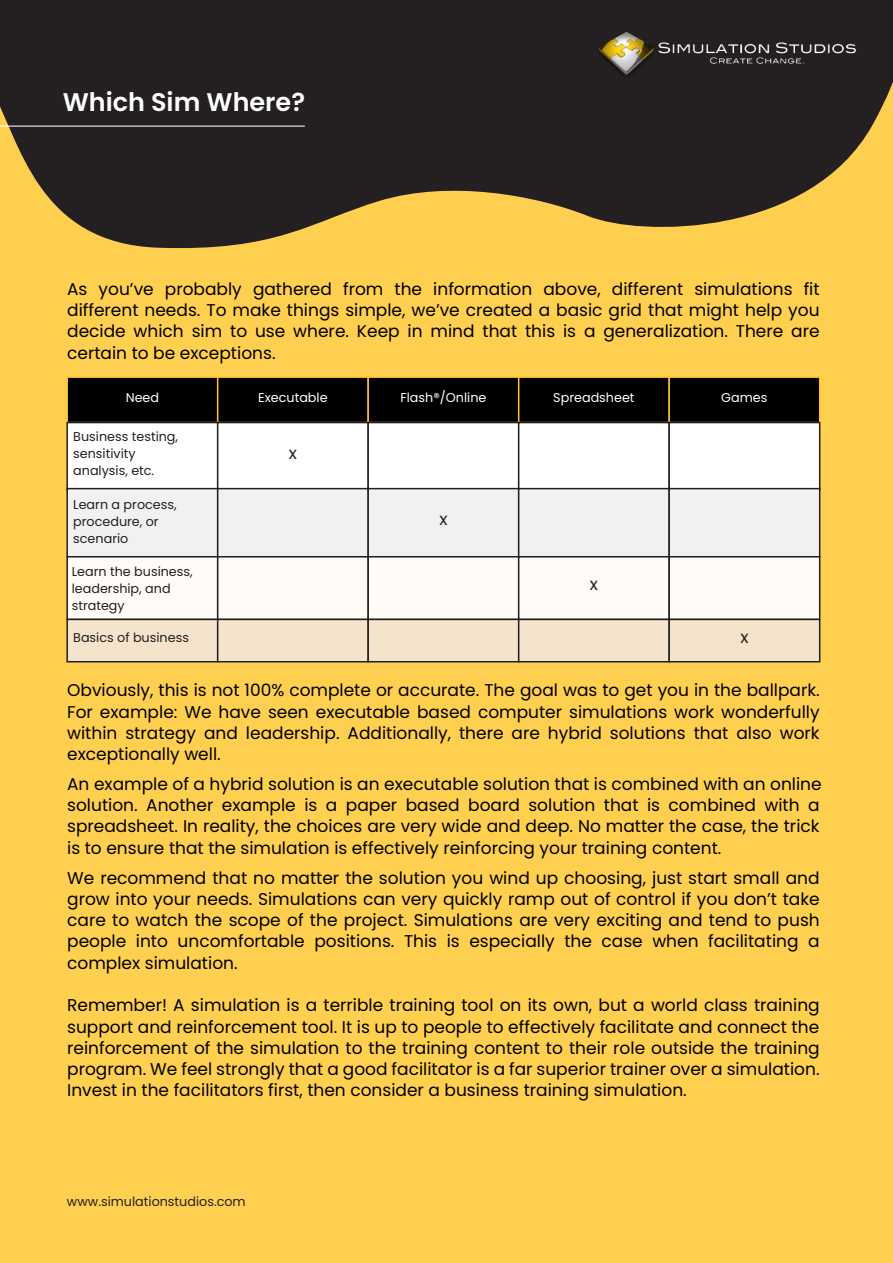
<style>
.page{position:relative;width:893px;height:1263px;background:#ffd04f}
.page>*{position:absolute;margin:0;border:0;box-sizing:border-box;transform-origin:0 0}
.t1{font:600 25.5px "Poppins";color:#fff}
.t2{font:16.95px/21.3px "Poppins";color:#000;text-align:justify}
.t3{font:16.95px "Poppins";color:#221f1f}
.t4{font:12.75px/17px "Poppins";color:#221f1f}
.t5{font:12.75px "Poppins";color:#fff}
.t6{font:12.75px "Poppins";color:#231f20}
</style>
<div class="page">
<svg style="left:0;top:0;width:893px;height:249px;fill:#241f21"></svg>
<img style="left:598px;top:30px;width:259px;height:48px">
<hr style="left:0;top:126px;width:305px;height:1px;background:#fff">
<div style="left:66px;top:376px;width:152px;height:47px;background:#000;border:2px solid #ffbd35"></div>
<div style="left:217px;top:376px;width:152px;height:47px;background:#000;border:2px solid #ffbd35"></div>
<div style="left:367px;top:376px;width:152px;height:47px;background:#000;border:2px solid #ffbd35"></div>
<div style="left:518px;top:376px;width:152px;height:47px;background:#000;border:2px solid #ffbd35"></div>
<div style="left:668px;top:376px;width:152px;height:47px;background:#000;border:2px solid #ffbd35"></div>
<div style="left:66px;top:422px;width:152px;height:68px;background:#fff;border:2px solid #221f1f"></div>
<div style="left:217px;top:422px;width:152px;height:68px;background:#fff;border:2px solid #221f1f"></div>
<div style="left:367px;top:422px;width:152px;height:68px;background:#fff;border:2px solid #221f1f"></div>
<div style="left:518px;top:422px;width:152px;height:68px;background:#fff;border:2px solid #221f1f"></div>
<div style="left:668px;top:422px;width:152px;height:68px;background:#fff;border:2px solid #221f1f"></div>
<div style="left:66px;top:488px;width:152px;height:69px;background:#f1f1f2;border:2px solid #221f1f"></div>
<div style="left:217px;top:488px;width:152px;height:69px;background:#f1f1f2;border:2px solid #221f1f"></div>
<div style="left:367px;top:488px;width:152px;height:69px;background:#f1f1f2;border:2px solid #221f1f"></div>
<div style="left:518px;top:488px;width:152px;height:69px;background:#f1f1f2;border:2px solid #221f1f"></div>
<div style="left:668px;top:488px;width:152px;height:69px;background:#f1f1f2;border:2px solid #221f1f"></div>
<div style="left:66px;top:556px;width:152px;height:64px;background:#fffbf6;border:2px solid #221f1f"></div>
<div style="left:217px;top:556px;width:152px;height:64px;background:#fffbf6;border:2px solid #221f1f"></div>
<div style="left:367px;top:556px;width:152px;height:64px;background:#fffbf6;border:2px solid #221f1f"></div>
<div style="left:518px;top:556px;width:152px;height:64px;background:#fffbf6;border:2px solid #221f1f"></div>
<div style="left:668px;top:556px;width:152px;height:64px;background:#fffbf6;border:2px solid #221f1f"></div>
<div style="left:66px;top:619px;width:152px;height:43px;background:#f4e4cb;border:2px solid #221f1f"></div>
<div style="left:217px;top:619px;width:152px;height:43px;background:#f4e4cb;border:2px solid #221f1f"></div>
<div style="left:367px;top:619px;width:152px;height:43px;background:#f4e4cb;border:2px solid #221f1f"></div>
<div style="left:518px;top:619px;width:152px;height:43px;background:#f4e4cb;border:2px solid #221f1f"></div>
<div style="left:668px;top:619px;width:152px;height:43px;background:#f4e4cb;border:2px solid #221f1f"></div>
<h1 class="t1" style="left:63px;top:91px;width:244px">Which Sim Where?</h1>
<p class="t2" style="left:67px;top:278px;width:754px">As you’ve probably gathered from the information above, different simulations fit different needs. To make things simple, we’ve created a basic grid that might help you decide which sim to use where. Keep in mind that this is a generalization. There are certain to be exceptions.</p>
<p class="t5" style="left:126px;top:390px;width:35px">Need</p>
<p class="t4" style="left:73px;top:428px;width:106px">Business testing, sensitivity analysis, etc.</p>
<p class="t4" style="left:73px;top:497px;width:105px">Learn a process, procedure, or scenario</p>
<p class="t4" style="left:72px;top:563px;width:122px">Learn the business, leadership, and strategy</p>
<p class="t4" style="left:73px;top:629px;width:117px">Basics of business</p>
<p class="t5" style="left:258px;top:390px;width:71px">Executable</p>
<p class="t5" style="left:400px;top:390px;width:88px">Flash®/Online</p>
<p class="t5" style="left:553px;top:390px;width:83px">Spreadsheet</p>
<p class="t5" style="left:721px;top:390px;width:48px">Games</p>
<p class="t3" style="left:289px;top:443px;width:10px">x</p>
<p class="t3" style="left:439px;top:509px;width:10px">x</p>
<p class="t3" style="left:590px;top:574px;width:10px">x</p>
<p class="t3" style="left:740px;top:627px;width:10px">x</p>
<p class="t2" style="left:67px;top:680px;width:754px">Obviously, this is not 100% complete or accurate. The goal was to get you in the ballpark.<br>For example: We have seen executable based computer simulations work wonderfully within strategy and leadership. Additionally, there are hybrid solutions that also work exceptionally well.</p>
<p class="t2" style="left:67px;top:774px;width:756px;text-align:left">An example of a hybrid solution is an executable solution that is combined with an online solution. Another example is a paper based board solution that is combined with a spreadsheet. In reality, the choices are very wide and deep. No matter the case, the trick is to ensure that the simulation is effectively reinforcing your training content.</p>
<p class="t2" style="left:67px;top:867px;width:754px">We recommend that no matter the solution you wind up choosing, just start small and grow into your needs. Simulations can very quickly ramp out of control if you don’t take care to watch the scope of the project. Simulations are very exciting and tend to push people into uncomfortable positions. This is especially the case when facilitating a complex simulation.</p>
<p class="t2" style="left:67px;top:995px;width:754px">Remember! A simulation is a terrible training tool on its own, but a world class training support and reinforcement tool. It is up to people to effectively facilitate and connect the reinforcement of the simulation to the training content to their role outside the training program. We feel strongly that a good facilitator is a far superior trainer over a simulation.<br>Invest in the facilitators first, then consider a business training simulation.</p>
<p class="t6" style="left:67px;top:1194px;width:180px">www.simulationstudios.com</p>
</div>
